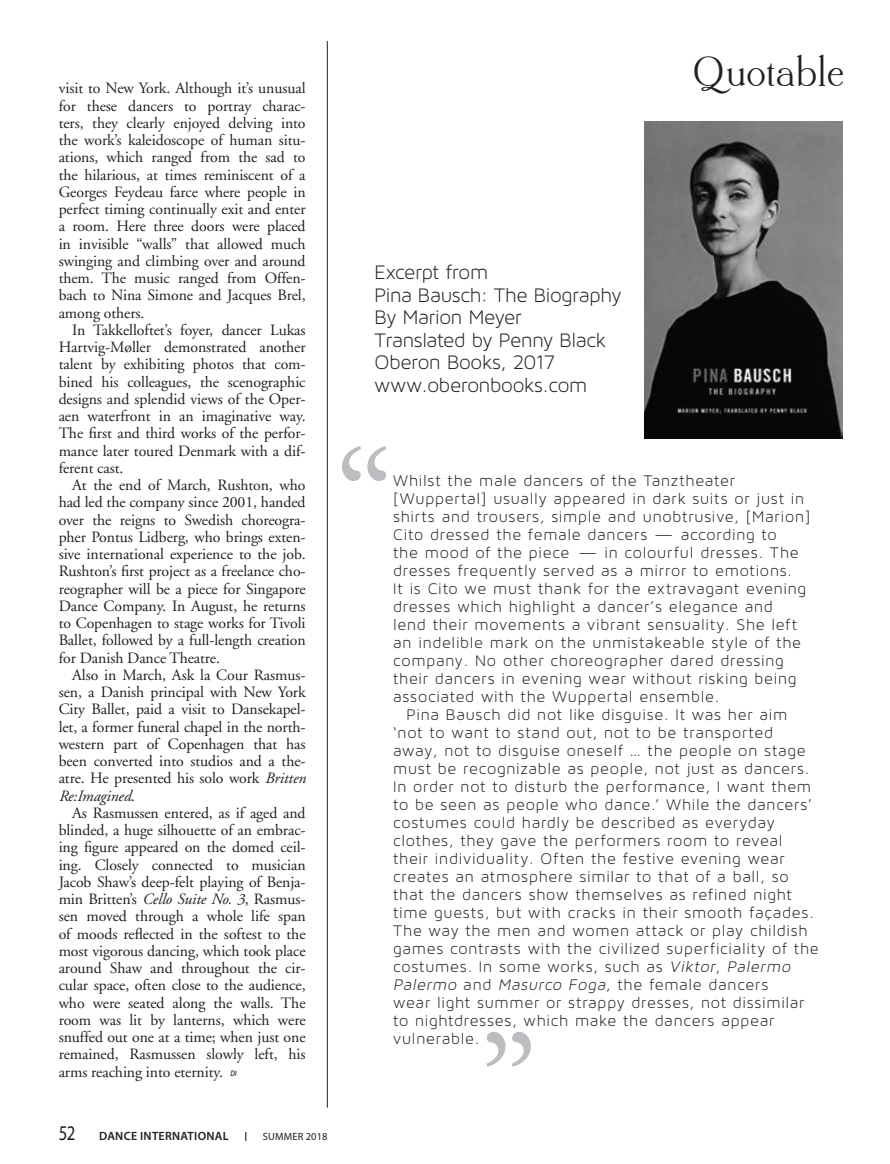
<style>
.page{position:relative;width:890px;height:1164px;background:#fff}
.page>*{position:absolute;margin:0;border:0;box-sizing:border-box;transform-origin:0 0}
.Body_Text{font:150px "Adobe Garamond";color:#bcbdc0}
.Initial_cap{font:45px "Quaver Serif";letter-spacing:.025em;color:#231f20}
.subhead{font:21px "Maven Pro Light 300";letter-spacing:-.015em;color:#231f20}
.t1{font:21px "Myriad Pro";color:#231f20;scale:.8 1}
.Body_Text-2{font:16.5px/18px "Maven Pro Light 300";letter-spacing:.045em;color:#231f20}
.Body_Text-3{font:15.75px/17.2px "Adobe Garamond";letter-spacing:-.005em;color:#231f20;text-align:justify}
.t2{font:600 12px "Myriad Pro";letter-spacing:.025em;color:#231f20}
.t3{font:10.5px "Myriad Pro";letter-spacing:.02em;color:#231f20}
.s1{font-style:italic}
.s2{font-family:"Trebuchet MS";font-style:italic;font-size:7.5px}
</style>
<div class="page">
<img style="left:644px;top:122px;width:198px;height:316px">
<hr style="left:327px;top:41px;width:1px;height:1067px;background:#231f20">
<p class="Body_Text-3" style="left:59px;top:80px;width:248px">visit to New York. Although it’s unusual for these dancers to portray charac&shy;ters, they clearly enjoyed delving into the work’s kaleidoscope of human situ&shy;ations, which ranged from the sad to the hilarious, at times reminiscent of a Georges Feydeau farce where people in perfect timing continually exit and enter a room. Here three doors were placed in invisible “walls” that allowed much swinging and climbing over and around them. The music ranged from Offen&shy;bach to Nina Simone and Jacques Brel, among others.</p>
<p class="Body_Text-3" style="left:59px;top:322px;width:248px;text-indent:13px">In Takkelloftet’s foyer, dancer Lukas Hartvig-Møller demonstrated another talent by exhibiting photos that com&shy;bined his colleagues, the scenographic designs and splendid views of the Oper&shy;aen waterfront in an imaginative way.<br>The first and third works of the perfor&shy;mance later toured Denmark with a dif&shy;ferent cast.</p>
<p class="Body_Text-3" style="left:59px;top:477px;width:248px;text-indent:13px">At the end of March, Rushton, who had led the company since 2001, handed over the reigns to Swedish choreogra&shy;pher Pontus Lidberg, who brings exten&shy;sive international experience to the job.<br>Rushton’s first project as a freelance cho&shy;reographer will be a piece for Singapore Dance Company. In August, he returns to Copenhagen to stage works for Tivoli Ballet, followed by a full-length creation for Danish Dance Theatre.</p>
<p class="Body_Text-3" style="left:59px;top:667px;width:248px;text-indent:13px">Also in March, Ask la Cour Rasmus&shy;sen, a Danish principal with New York City Ballet, paid a visit to Dansekapel&shy;let, a former funeral chapel in the north&shy;western part of Copenhagen that has been converted into studios and a the&shy;atre. He presented his solo work <span class="s1">Britten Re:Imagined</span>.</p>
<p class="Body_Text-3" style="left:59px;top:805px;width:248px;text-indent:13px">As Rasmussen entered, as if aged and blinded, a huge silhouette of an embrac&shy;ing figure appeared on the domed ceil&shy;ing. Closely connected to musician Jacob Shaw’s deep-felt playing of Benja&shy;min Britten’s <span class="s1">Cello Suite No. 3</span>, Rasmus&shy;sen moved through a whole life span of moods reflected in the softest to the most vigorous dancing, which took place around Shaw and throughout the cir&shy;cular space, often close to the audience, who were seated along the walls. The room was lit by lanterns, which were snuffed out one at a time; when just one remained, Rasmussen slowly left, his arms reaching into eternity. <span class="s2">DI</span></p>
<p class="subhead" style="left:374px;top:261px;width:115px">Excerpt from</p>
<p class="subhead" style="left:374px;top:283px;width:248px">Pina Bausch: The Biography</p>
<p class="subhead" style="left:374px;top:306px;width:149px">By Marion Meyer</p>
<p class="subhead" style="left:374px;top:328px;width:233px">Translated by Penny Black</p>
<p class="subhead" style="left:374px;top:351px;width:182px">Oberon Books, 2017</p>
<p class="subhead" style="left:374px;top:373px;width:214px">www.oberonbooks.com</p>
<p class="Initial_cap" style="left:693px;top:48px;width:151px">Quotable</p>
<p class="Body_Text" style="left:333px;top:424px;width:62px">“</p>
<p class="Body_Text-2" style="left:393px;top:471px;width:419px">Whilst the male dancers of the Tanztheater [Wuppertal] usually appeared in dark suits or just in shirts and trousers, simple and unobtrusive, [Marion] Cito dressed the female dancers — according to<br>the mood of the piece — in colourful dresses. The dresses frequently served as a mirror to emotions.<br>It is Cito we must thank for the extravagant evening dresses which highlight a dancer’s elegance and<br>lend their movements a vibrant sensuality. She left an indelible mark on the unmistakeable style of the company. No other choreographer dared dressing their dancers in evening wear without risking being associated with the Wuppertal ensemble.</p>
<p class="Body_Text-2" style="left:393px;top:705px;width:427px;text-indent:13px">Pina Bausch did not like disguise. It was her aim ‘not to want to stand out, not to be transported away, not to disguise oneself … the people on stage must be recognizable as people, not just as dancers.<br>In order not to disturb the performance, I want them to be seen as people who dance.’ While the dancers’ costumes could hardly be described as everyday clothes, they gave the performers room to reveal their individuality. Often the festive evening wear creates an atmosphere similar to that of a ball, so that the dancers show themselves as refined night time guests, but with cracks in their smooth façades.<br>The way the men and women attack or play childish games contrasts with the civilized superficiality of the costumes. In some works, such as <span class="s1">Viktor</span>, <span class="s1">Palermo Palermo</span> a n d <span class="s1">Masurco Foga</span>, t h e fe m a l e d a n ce rs<br>wear light summer or strappy dresses, not dissimilar to nightdresses, which make the dancers appear vulnerable.</p>
<p class="Body_Text" style="left:478px;top:1009px;width:62px">”</p>
<h3 class="t1" style="left:59px;top:1120px;width:23px">52</h3>
<p class="t2" style="left:99px;top:1128px;width:131px">DANCE INTERNATIONAL</p>
<p class="t3" style="left:263px;top:1130px;width:66px">SUMMER 2018</p>
</div>
